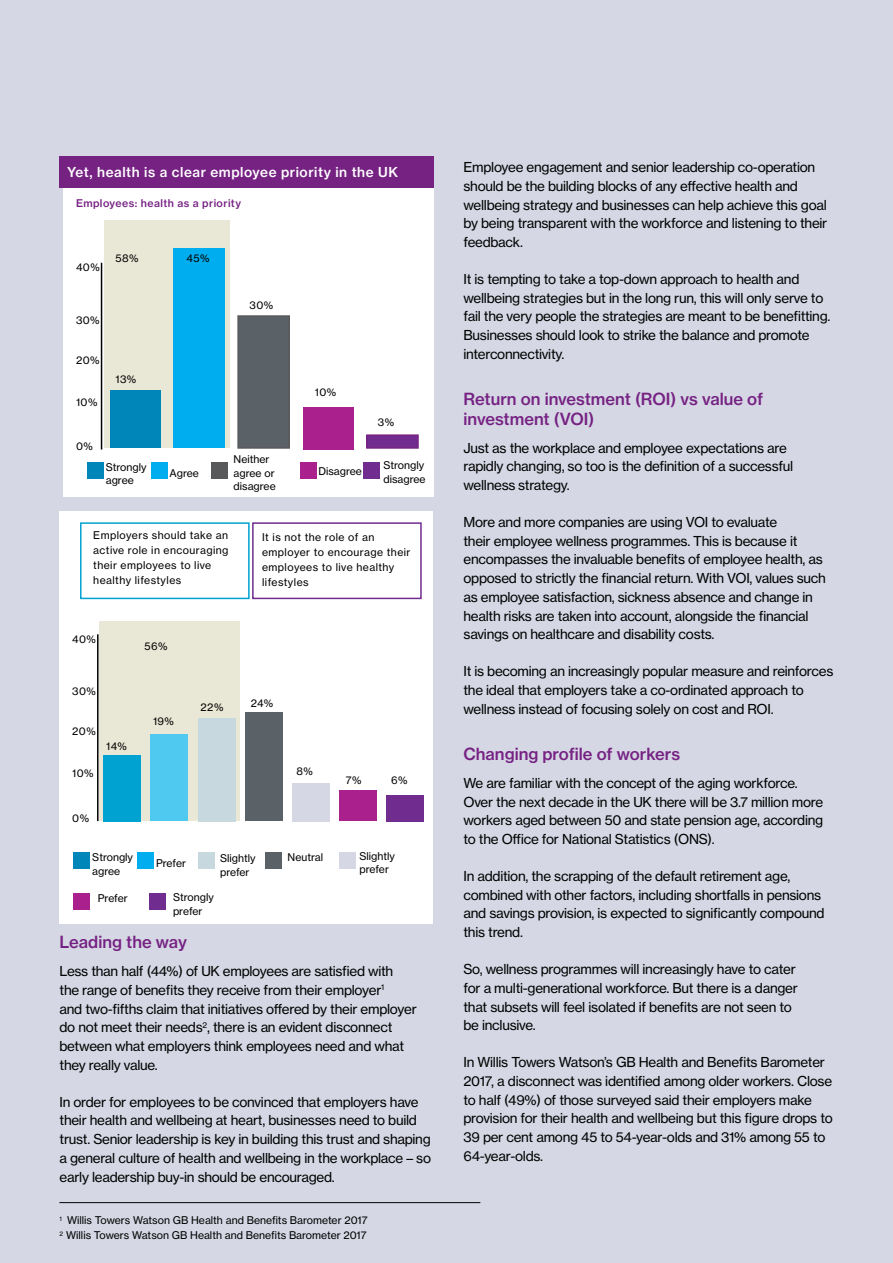
<style>
.page{position:relative;width:893px;height:1263px;background:#d5d8e4}
.page>*{position:absolute;margin:0;border:0;box-sizing:border-box;transform-origin:0 0}
.t1{font:16.5px/19.5px "N Haas Grotesk TX Std 65 Md";color:#762283}
.t2{font:13.5px/18.8px "N Haas Grotesk TX Std 55 Rg";letter-spacing:-.02em;color:#000}
.t3{font:13.5px "N Haas Grotesk TX Std 65 Md";letter-spacing:.04em;color:#fff}
.t4{font:10.5px/13.5px "N Haas Grotesk TX Std 55 Rg";color:#000}
.t5{font:10.5px/15px "N Haas Grotesk TX Std 55 Rg";letter-spacing:.04em;color:#000}
.t6{font:10.5px "N Haas Grotesk TX Std 65 Md";letter-spacing:.04em;color:#762283}
</style>
<div class="page">
<hr style="left:59px;top:1202px;width:421px;height:1px;background:#000">
<div style="left:60px;top:511px;width:373px;height:412px;background:#fff"></div>
<div style="left:100px;top:621px;width:140px;height:199px;background:#e9e8d6"></div>
<div style="left:104px;top:755px;width:37px;height:66px;background:#00a2d1"></div>
<div style="left:151px;top:734px;width:37px;height:87px;background:#50c9f1"></div>
<div style="left:198px;top:718px;width:37px;height:103px;background:#c7d9de"></div>
<div style="left:245px;top:712px;width:37px;height:109px;background:#5b6267"></div>
<div style="left:292px;top:783px;width:37px;height:38px;background:#d5d8e4"></div>
<div style="left:339px;top:791px;width:38px;height:30px;background:#aa218e"></div>
<div style="left:386px;top:795px;width:38px;height:26px;background:#702c8e"></div>
<hr style="left:97px;top:634px;width:2px;height:187px;background:#000">
<div style="left:74px;top:852px;width:16px;height:17px;background:#0086b8"></div>
<div style="left:74px;top:893px;width:16px;height:17px;background:#aa218e"></div>
<div style="left:149px;top:893px;width:16px;height:16px;background:#702c8e"></div>
<div style="left:138px;top:852px;width:16px;height:17px;background:#00aeef"></div>
<div style="left:198px;top:852px;width:17px;height:17px;background:#c7d9de"></div>
<div style="left:265px;top:852px;width:16px;height:17px;background:#5b6267"></div>
<div style="left:339px;top:852px;width:17px;height:17px;background:#d5d8e4"></div>
<div style="left:80px;top:522px;width:170px;height:77px;border:2px solid #00a2d1"></div>
<div style="left:252px;top:522px;width:170px;height:77px;border:2px solid #702c8e"></div>
<div style="left:63px;top:156px;width:370px;height:341px;background:#fff"></div>
<div style="left:104px;top:220px;width:126px;height:228px;background:#e9e8d6"></div>
<div style="left:110px;top:390px;width:50px;height:58px;background:#0086b8"></div>
<div style="left:174px;top:248px;width:51px;height:200px;background:#00aeef"></div>
<div style="left:238px;top:316px;width:51px;height:132px;background:#5b6267"></div>
<div style="left:237px;top:315px;width:53px;height:134px;border:2px solid #58595b"></div>
<div style="left:303px;top:407px;width:51px;height:43px;background:#aa218e"></div>
<div style="left:367px;top:435px;width:51px;height:13px;background:#702c8e"></div>
<div style="left:366px;top:434px;width:53px;height:15px;border:2px solid #762283"></div>
<div style="left:87px;top:462px;width:17px;height:16px;background:#0086b8"></div>
<div style="left:151px;top:462px;width:17px;height:16px;background:#00aeef"></div>
<div style="left:212px;top:462px;width:16px;height:16px;background:#58595b"></div>
<div style="left:301px;top:462px;width:16px;height:16px;background:#aa218e"></div>
<div style="left:363px;top:462px;width:17px;height:16px;background:#702c8e"></div>
<div style="left:59px;top:156px;width:374px;height:32px;background:#762283"></div>
<hr style="left:101px;top:263px;width:1px;height:187px;background:#000">
<p class="t3" style="left:67px;top:164px;width:332px">Yet, health is a clear employee priority in the UK</p>
<p class="t6" style="left:76px;top:197px;width:166px">Employees: health as a priority</p>
<p class="t4" style="left:76px;top:260px;width:25px">40%</p>
<p class="t4" style="left:116px;top:252px;width:25px">58%</p>
<p class="t4" style="left:76px;top:313px;width:25px">30%</p>
<p class="t4" style="left:76px;top:353px;width:25px">20%</p>
<p class="t4" style="left:76px;top:395px;width:23px">10%</p>
<p class="t4" style="left:76px;top:440px;width:18px">0%</p>
<p class="t4" style="left:116px;top:372px;width:22px">13%</p>
<p class="t4" style="left:106px;top:460px;width:42px">Strongly agree</p>
<p class="t4" style="left:187px;top:252px;width:24px">45%</p>
<p class="t4" style="left:170px;top:466px;width:31px">Agree</p>
<p class="t4" style="left:250px;top:298px;width:25px">30%</p>
<p class="t4" style="left:234px;top:452px;width:44px">Neither agree or disagree</p>
<p class="t4" style="left:315px;top:386px;width:23px">10%</p>
<p class="t4" style="left:318px;top:464px;width:45px">Disagree</p>
<p class="t4" style="left:378px;top:416px;width:18px">3%</p>
<p class="t4" style="left:383px;top:459px;width:44px">Strongly disagree</p>
<p class="t5" style="left:93px;top:528px;width:137px">Employers should take an active role in encouraging their employees to live healthy lifestyles</p>
<p class="t4" style="left:72px;top:632px;width:25px">40%</p>
<p class="t4" style="left:72px;top:685px;width:25px">30%</p>
<p class="t4" style="left:72px;top:725px;width:25px">20%</p>
<p class="t4" style="left:72px;top:766px;width:23px">10%</p>
<p class="t4" style="left:106px;top:740px;width:22px">14%</p>
<p class="t4" style="left:72px;top:811px;width:18px">0%</p>
<p class="t4" style="left:145px;top:640px;width:25px">56%</p>
<p class="t4" style="left:153px;top:714px;width:22px">19%</p>
<p class="t4" style="left:201px;top:701px;width:25px">22%</p>
<p class="t5" style="left:262px;top:529px;width:150px">It is not the role of an employer to encourage their employees to live healthy lifestyles</p>
<p class="t4" style="left:251px;top:696px;width:24px">24%</p>
<p class="t4" style="left:297px;top:764px;width:18px">8%</p>
<p class="t4" style="left:346px;top:773px;width:17px">7%</p>
<p class="t4" style="left:391px;top:773px;width:18px">6%</p>
<p class="t4" style="left:92px;top:851px;width:42px">Strongly agree</p>
<p class="t4" style="left:156px;top:857px;width:32px">Prefer</p>
<p class="t4" style="left:220px;top:851px;width:37px">Slightly prefer</p>
<p class="t4" style="left:288px;top:850px;width:37px">Neutral</p>
<p class="t4" style="left:98px;top:891px;width:32px">Prefer</p>
<p class="t4" style="left:173px;top:891px;width:42px">Strongly prefer</p>
<p class="t4" style="left:359px;top:849px;width:37px">Slightly prefer</p>
<p class="t1" style="left:60px;top:933px;width:129px">Leading the way</p>
<p class="t2" style="left:60px;top:962px;width:359px">Less than half (44%) of UK employees are satisfied with<br>the range of benefits they receive from their employer<sup>1<br></sup>and two-fifths claim that initiatives offered by their employer do not meet their needs<sup>2</sup>, there is an evident disconnect between what employers think employees need and what they really value.</p>
<p class="t2" style="left:60px;top:1092px;width:373px">In order for employees to be convinced that employers have their health and wellbeing at heart, businesses need to build trust. Senior leadership is key in building this trust and shaping a general culture of health and wellbeing in the workplace – so early leadership buy-in should be encouraged.</p>
<p class="t4" style="left:59px;top:1213px;width:310px;line-height:15px"><sup>1</sup> Willis Towers Watson GB Health and Benefits Barometer 2017<br><sup>2</sup> Willis Towers Watson GB Health and Benefits Barometer 2017</p>
<p class="t2" style="left:463px;top:158px;width:365px">Employee engagement and senior leadership co-operation should be the building blocks of any effective health and wellbeing strategy and businesses can help achieve this goal by being transparent with the workforce and listening to their feedback.</p>
<p class="t2" style="left:463px;top:270px;width:368px">It is tempting to take a top-down approach to health and wellbeing strategies but in the long run, this will only serve to fail the very people the strategies are meant to be benefitting.<br>Businesses should look to strike the balance and promote interconnectivity.</p>
<p class="t1" style="left:463px;top:390px;width:301px">Return on investment (ROI) vs value of investment (VOI)</p>
<p class="t2" style="left:463px;top:438px;width:331px">Just as the workplace and employee expectations are rapidly changing, so too is the definition of a successful wellness strategy.</p>
<p class="t2" style="left:463px;top:513px;width:364px">More and more companies are using VOI to evaluate<br>their employee wellness programmes. This is because it encompasses the invaluable benefits of employee health, as opposed to strictly the financial return. With VOI, values such as employee satisfaction, sickness absence and change in health risks are taken into account, alongside the financial savings on healthcare and disability costs.</p>
<p class="t2" style="left:463px;top:662px;width:371px">It is becoming an increasingly popular measure and reinforces the ideal that employers take a co-ordinated approach to wellness instead of focusing solely on cost and ROI.</p>
<p class="t1" style="left:463px;top:744px;width:218px">Changing profile of workers</p>
<p class="t2" style="left:463px;top:774px;width:361px">We are familiar with the concept of the aging workforce.<br>Over the next decade in the UK there will be 3.7 million more workers aged between 50 and state pension age, according to the Office for National Statistics (ONS).</p>
<p class="t2" style="left:463px;top:867px;width:363px">In addition, the scrapping of the default retirement age, combined with other factors, including shortfalls in pensions and savings provision, is expected to significantly compound this trend.</p>
<p class="t2" style="left:463px;top:960px;width:336px">So, wellness programmes will increasingly have to cater for a multi-generational workforce. But there is a danger that subsets will feel isolated if benefits are not seen to be inclusive.</p>
<p class="t2" style="left:463px;top:1053px;width:371px">In Willis Towers Watson’s GB Health and Benefits Barometer 2017, a disconnect was identified among older workers. Close to half (49%) of those surveyed said their employers make provision for their health and wellbeing but this figure drops to 39 per cent among 45 to 54-year-olds and 31% among 55 to 64-year-olds.</p>
</div>
